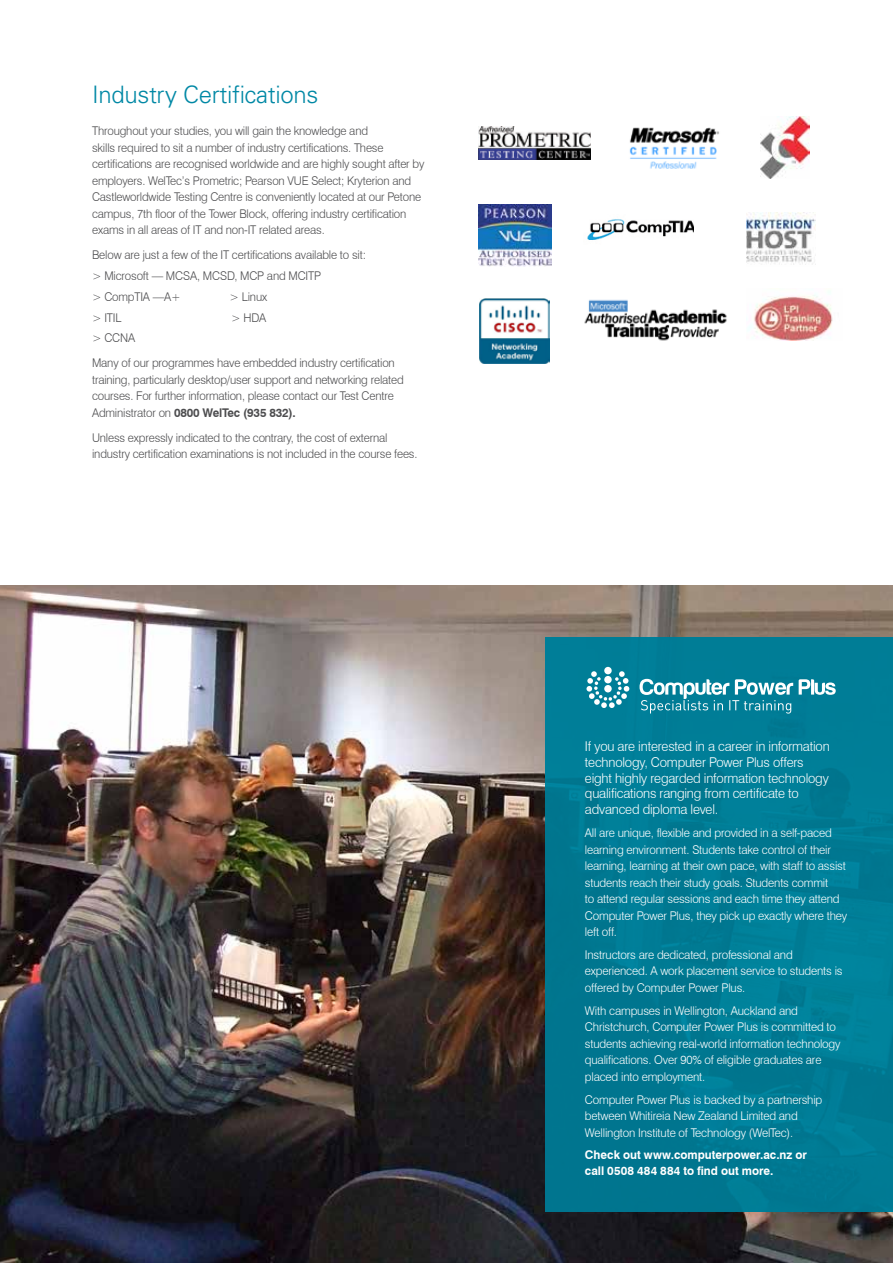
<style>
.page{position:relative;width:893px;height:1263px;background:#fff}
.page>*{position:absolute;margin:0;border:0;box-sizing:border-box;transform-origin:0 0}
.t1{font:300 24px "Univers";letter-spacing:-.015em;color:#0088a5}
.t2{font:300 13.5px/15.8px "Swiss 721 BT";letter-spacing:-.015em;color:#fff}
.t3{font:300 12px/16.5px "Swiss 721 BT";letter-spacing:-.015em;color:#4d4d4f;scale:.96 1}
.t4{font:300 12px/16.5px "Swiss 721 BT";letter-spacing:-.015em;color:#fff}
.t5{font:700 12px/15.8px "Swiss 721 BT";letter-spacing:.005em;color:#fff}
.s1{font-weight:700}
</style>
<div class="page">
<img style="left:0;top:585px;width:893px;height:678px">
<div style="left:545px;top:637px;width:348px;height:574px;background:#007b95"></div>
<img style="left:584px;top:299px;width:143px;height:42px">
<img style="left:587px;top:219px;width:106px;height:21px">
<img style="left:748px;top:292px;width:85px;height:48px">
<img style="left:478px;top:204px;width:73px;height:62px">
<img style="left:480px;top:298px;width:69px;height:66px">
<img style="left:629px;top:127px;width:90px;height:42px">
<img style="left:478px;top:127px;width:112px;height:33px">
<img style="left:747px;top:212px;width:69px;height:53px">
<img style="left:760px;top:117px;width:50px;height:61px">
<svg style="left:799px;top:679px;width:37px;height:16px"></svg>
<svg style="left:639px;top:679px;width:154px;height:35px;background:#439fb2"></svg>
<div style="left:604px;top:667px;width:8px;height:7px;background:#fff;border-radius:50%"></div>
<svg style="left:586px;top:671px;width:43px;height:37px"></svg>
<h1 class="t1" style="left:92px;top:80px;width:228px">Industry Certifications</h1>
<p class="t3" style="left:92px;top:123px;width:348px">Throughout your studies, you will gain the knowledge and<br>skills required to sit a number of industry certifications. These certifications are recognised worldwide and are highly sought after by employers. WelTec’s Prometric; Pearson VUE Select; Kryterion and Castleworldwide Testing Centre is conveniently located at our Petone campus, 7th floor of the Tower Block, offering industry certification exams in all areas of IT and non-IT related areas.</p>
<p class="t3" style="left:92px;top:245px;width:287px;line-height:20.7px">Below are just a few of the IT certifications available to sit: &gt; Microsoft — MCSA, MCSD, MCP and MCITP<br>&gt; CompTIA —A+</p>
<p class="t3" style="left:230px;top:288px;width:41px">&gt; Linux</p>
<p class="t3" style="left:92px;top:309px;width:32px">&gt; ITIL</p>
<p class="t3" style="left:231px;top:309px;width:38px">&gt; HDA</p>
<p class="t3" style="left:92px;top:325px;width:317px;line-height:25px">&gt; CCNA<br>Many of our programmes have embedded industry certification</p>
<p class="t3" style="left:92px;top:371px;width:326px">training, particularly desktop/user support and networking related courses. For further information, please contact our Test Centre<br>Administrator on <span class="s1">0800 WelTec (935 832).</span></p>
<p class="t3" style="left:92px;top:429px;width:340px">Unless expressly indicated to the contrary, the cost of external industry certification examinations is not included in the course fees.</p>
<p class="t2" style="left:585px;top:738px;width:246px">If you are interested in a career in information technology, Computer Power Plus offers eight highly regarded information technology qualifications ranging from certificate to advanced diploma level.</p>
<p class="t4" style="left:585px;top:824px;width:264px">All are unique, flexible and provided in a self-paced learning environment. Students take control of their learning, learning at their own pace, with staff to assist students reach their study goals. Students commit<br>to attend regular sessions and each time they attend Computer Power Plus, they pick up exactly where they left off.</p>
<p class="t4" style="left:585px;top:946px;width:259px">Instructors are dedicated, professional and experienced. A work placement service to students is offered by Computer Power Plus.</p>
<p class="t4" style="left:585px;top:1002px;width:257px">With campuses in Wellington, Auckland and Christchurch, Computer Power Plus is committed to students achieving real-world information technology qualifications. Over 90% of eligible graduates are placed into employment.</p>
<p class="t4" style="left:585px;top:1091px;width:239px">Computer Power Plus is backed by a partnership between Whitireia New Zealand Limited and<br>Wellington Institute of Technology (WelTec).</p>
<p class="t5" style="left:585px;top:1147px;width:224px">Check out www.computerpower.ac.nz or call 0508 484 884 to find out more.</p>
</div>
